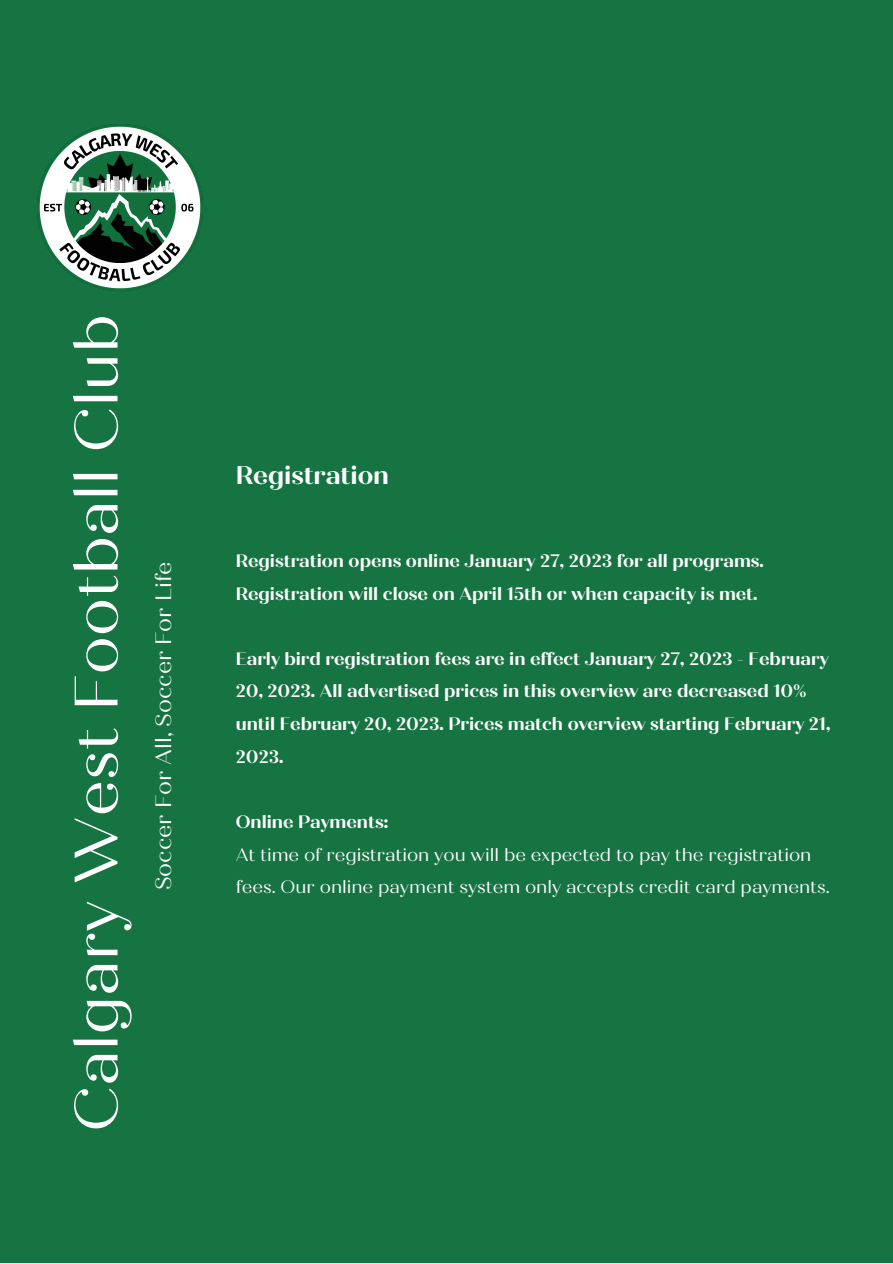
<style>
.page{position:relative;width:893px;height:1264px;background:#fff}
.page>*{position:absolute;margin:0;border:0;box-sizing:border-box;transform-origin:0 0}
.t1{font:61.2px "Quiche Display";color:#fff}
.t2{font:700 25.5px "Quiche Display";color:#fff}
.t3{font:22.35px "Quiche Display";color:#fff}
.t4{font:700 18px/32.5px "Quiche Display";color:#fff}
.t5{font:18px "Quiche Display";color:#fff}
</style>
<div class="page">
<div style="left:0;top:0;width:892px;height:1262px;background:#157441"></div>
<img style="left:37px;top:124px;width:166px;height:166px">
<h1 class="t1" style="left:60px;top:1131px;width:818px;rotate:-90deg">Calgary West Football Club</h1>
<p class="t3" style="left:150px;top:890px;width:330px;rotate:-90deg">Soccer For All, Soccer For Life</p>
<h2 class="t2" style="left:236px;top:459px;width:155px">Registration</h2>
<p class="t4" style="left:236px;top:544px;width:529px">Registration opens online January 27, 2023 for all programs.<br>Registration will close on April 15th or when capacity is met.</p>
<p class="t4" style="left:236px;top:642px;width:596px">Early bird registration fees are in effect January 27, 2023 - February 20, 2023. All advertised prices in this overview are decreased 10% until February 20, 2023. Prices match overview starting February 21, 2023.</p>
<p class="t4" style="left:236px;top:805px;width:154px">Online Payments:</p>
<p class="t5" style="left:236px;top:843px;width:577px">At time of registration you will be expected to pay the registration</p>
<p class="t5" style="left:236px;top:876px;width:595px">fees. Our online payment system only accepts credit card payments.</p>
</div>
